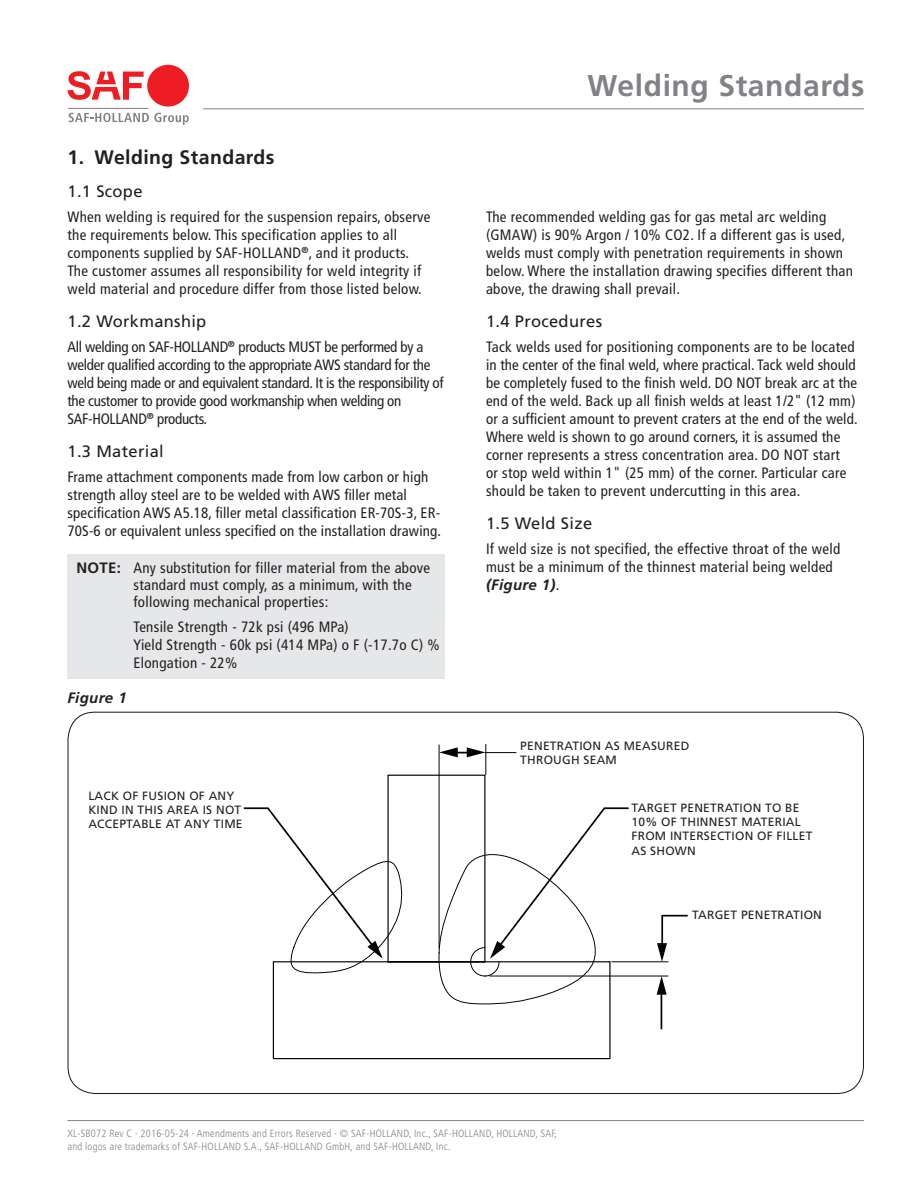
<style>
.page{position:relative;width:918px;height:1188px;background:#fff}
.page>*{position:absolute;margin:0;border:0;box-sizing:border-box;transform-origin:0 0}
._5_Primary_Heading{font:700 30px "Frutiger LT Std";letter-spacing:.02em;color:#808285}
._6_Section_Title{font:700 19.5px "Frutiger LT Std";letter-spacing:.02em;color:#231f20}
._17_Main_Service_Sub{font:16.5px "Frutiger LT Std";letter-spacing:.02em;color:#231f20}
._7_Body_Copy{font:condensed 15px/18px "Frutiger LT Std";letter-spacing:.02em;color:#231f20}
._7_Body_Copy-2{font:condensed 15px/18px "Frutiger LT Std";letter-spacing:-.02em;color:#231f20}
._8_Notes_Copy{font:condensed 15px/17.2px "Frutiger LT Std";letter-spacing:.02em;color:#231f20}
._12_Figure_Number{font:italic 700 15px "Frutiger LT Std";letter-spacing:.02em;color:#231f20}
._13_Graphic_Callouts{font:12px/14.4px "Frutiger LT Std";letter-spacing:.02em;color:#231f20}
._1_Footer_Doc_Number{font:300 condensed 10.5px/12.6px "Frutiger LT Std";letter-spacing:.02em;color:#808285}
.s1{font-weight:700;font-stretch:normal}
.s2{font-weight:700;font-style:italic;font-stretch:normal}
</style>
<div class="page">
<hr style="left:203px;top:109px;width:661px;height:1px;background:#808285">
<svg style="left:69px;top:113px;width:120px;height:12px"></svg>
<hr style="left:68px;top:108px;width:81px;height:1px;background:#808285">
<div style="left:147px;top:65px;width:42px;height:42px;background:#ee1d23;border-radius:50%"></div>
<svg style="left:68px;top:71px;width:76px;height:29px"></svg>
<hr style="left:68px;top:1120px;width:796px;height:1px;background:#808285">
<div style="left:68px;top:554px;width:378px;height:124px;background:#e6e7e9"></div>
<hr style="left:274px;top:961px;width:335px;height:1px;background:#040503">
<hr style="left:273px;top:962px;width:1px;height:97px;background:#040503">
<hr style="left:274px;top:1058px;width:335px;height:1px;background:#040503">
<hr style="left:609px;top:962px;width:2px;height:97px;background:#040503">
<hr style="left:387px;top:776px;width:2px;height:186px;background:#040503">
<hr style="left:388px;top:775px;width:97px;height:1px;background:#040503">
<hr style="left:484px;top:776px;width:1px;height:186px;background:#040503">
<svg style="left:290px;top:825px;width:320px;height:180px"></svg>
<hr style="left:439px;top:745px;width:1px;height:203px;background:#040503">
<hr style="left:485px;top:752px;width:31px;height:1px;background:#040503">
<hr style="left:490px;top:976px;width:178px;height:1px;background:#040503">
<hr style="left:612px;top:962px;width:56px;height:1px;background:#040503">
<hr style="left:486px;top:744px;width:1px;height:31px;background:#040503">
<svg style="left:244px;top:807px;width:139px;height:152px"></svg>
<svg style="left:470px;top:807px;width:160px;height:170px"></svg>
<svg style="left:439px;top:747px;width:46px;height:10px"></svg>
<svg style="left:657px;top:914px;width:31px;height:48px"></svg>
<hr style="left:661px;top:991px;width:1px;height:38px;background:#040503">
<svg style="left:657px;top:976px;width:10px;height:19px"></svg>
<p class="_6_Section_Title" style="left:68px;top:146px;width:208px">1. Welding Standards</p>
<p class="_17_Main_Service_Sub" style="left:68px;top:182px;width:77px">1.1 Scope</p>
<p class="_7_Body_Copy" style="left:68px;top:208px;width:365px">When welding is required for the suspension repairs, observe the requirements below. This specification applies to all components supplied by SAF-HOLLAND<sup>®</sup>, and it products.<br>The customer assumes all responsibility for weld integrity if weld material and procedure differ from those listed below.</p>
<p class="_17_Main_Service_Sub" style="left:68px;top:312px;width:140px">1.2 Workmanship</p>
<p class="_7_Body_Copy-2" style="left:68px;top:338px;width:378px">All welding on SAF-HOLLAND<sup>®</sup> products MUST be performed by a welder qualified according to the appropriate AWS standard for the weld being made or and equivalent standard. It is the responsibility of the customer to provide good workmanship when welding on SAF-HOLLAND<sup>®</sup> products.</p>
<p class="_17_Main_Service_Sub" style="left:68px;top:442px;width:98px">1.3 Material</p>
<p class="_7_Body_Copy" style="left:68px;top:468px;width:375px">Frame attachment components made from low carbon or high strength alloy steel are to be welded with AWS filler metal specification AWS A5.18, filler metal classification ER-70S-3, ER-70S-6 or equivalent unless specified on the installation drawing.</p>
<p class="_8_Notes_Copy" style="left:134px;top:559px;width:298px;text-indent:-57px"><span class="s1">NOTE:</span> Any substitution for filler material from the above standard must comply, as a minimum, with the following mechanical properties:</p>
<p class="_8_Notes_Copy" style="left:134px;top:618px;width:308px;line-height:18px">Tensile Strength - 72k psi (496 MPa)<br>Yield Strength - 60k psi (414 MPa) o F (-17.7o C) %<br>Elongation - 22%</p>
<p class="_12_Figure_Number" style="left:68px;top:689px;width:61px">Figure 1</p>
<p class="_13_Graphic_Callouts" style="left:88px;top:788px;width:156px">LACK OF FUSION OF ANY<br>KIND IN THIS AREA IS NOT<br>ACCEPTABLE AT ANY TIME</p>
<p class="_5_Primary_Heading" style="left:587px;top:68px;width:278px">Welding Standards</p>
<p class="_7_Body_Copy" style="left:486px;top:208px;width:369px">The recommended welding gas for gas metal arc welding (GMAW) is 90% Argon / 10% CO2. If a different gas is used, welds must comply with penetration requirements in shown below. Where the installation drawing specifies different than above, the drawing shall prevail.</p>
<p class="_17_Main_Service_Sub" style="left:486px;top:312px;width:118px">1.4 Procedures</p>
<p class="_7_Body_Copy" style="left:486px;top:338px;width:373px">Tack welds used for positioning components are to be located in the center of the final weld, where practical. Tack weld should be completely fused to the finish weld. DO NOT break arc at the end of the weld. Back up all finish welds at least 1/2" (12 mm) or a sufficient amount to prevent craters at the end of the weld.<br>Where weld is shown to go around corners, it is assumed the corner represents a stress concentration area. DO NOT start<br>or stop weld within 1" (25 mm) of the corner. Particular care should be taken to prevent undercutting in this area.</p>
<p class="_17_Main_Service_Sub" style="left:486px;top:514px;width:108px">1.5 Weld Size</p>
<p class="_7_Body_Copy" style="left:486px;top:540px;width:356px">If weld size is not specified, the effective throat of the weld must be a minimum of the thinnest material being welded <span class="s2">(Figure 1)</span>.</p>
<p class="_13_Graphic_Callouts" style="left:520px;top:739px;width:171px">PENETRATION AS MEASURED<br>THROUGH SEAM</p>
<p class="_13_Graphic_Callouts" style="left:632px;top:800px;width:182px">TARGET PENETRATION TO BE<br>10% OF THINNEST MATERIAL<br>FROM INTERSECTION OF FILLET<br>AS SHOWN</p>
<p class="_13_Graphic_Callouts" style="left:692px;top:908px;width:131px">TARGET PENETRATION</p>
<p class="_1_Footer_Doc_Number" style="left:68px;top:1127px;width:491px">XL-SB072 Rev C · 2016-05-24 · Amendments and Errors Reserved · © SAF-HOLLAND, Inc., SAF-HOLLAND, HOLLAND, SAF, and logos are trademarks of SAF-HOLLAND S.A., SAF-HOLLAND GmbH, and SAF-HOLLAND, Inc.</p>
</div>
